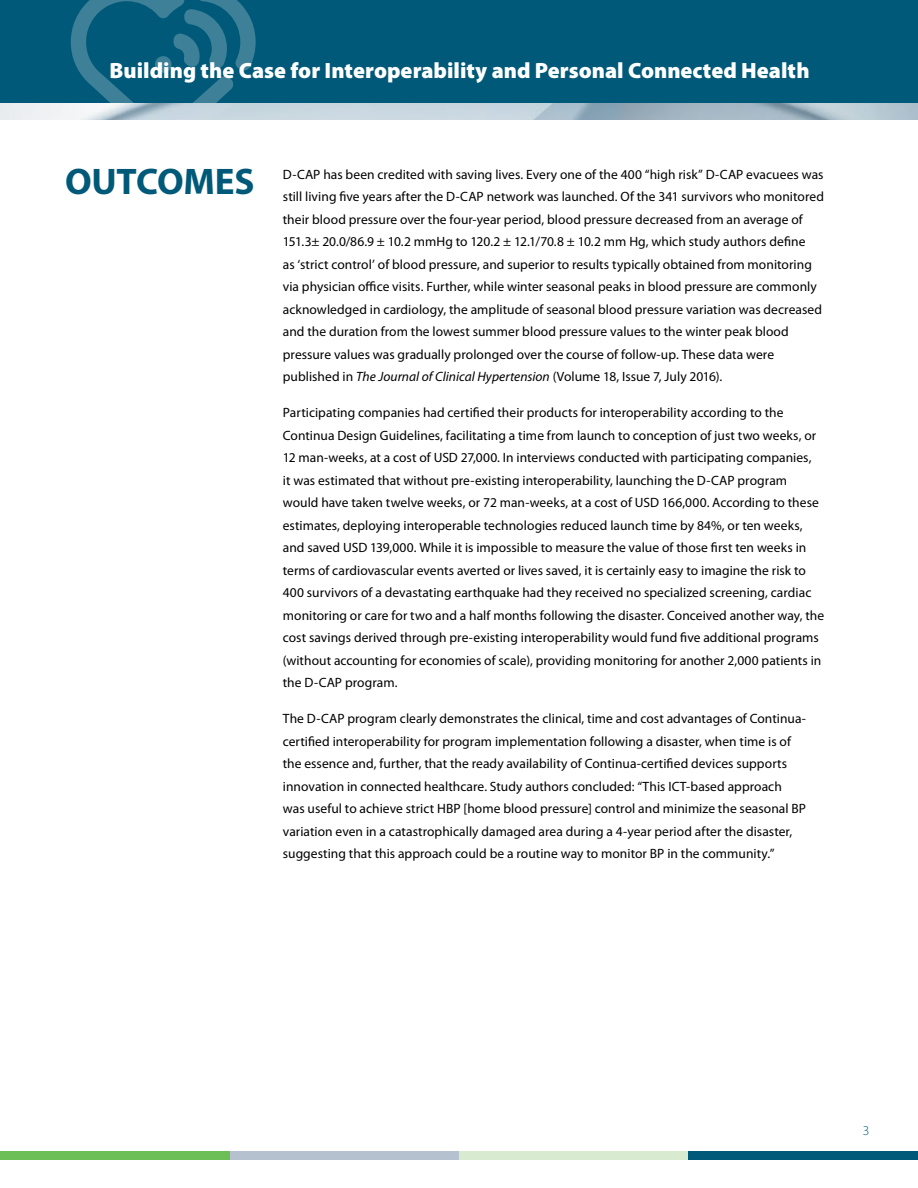
<style>
.page{position:relative;width:918px;height:1188px;background:#fff}
.page>*{position:absolute;margin:0;border:0;box-sizing:border-box;transform-origin:0 0}
.t1{font:700 37.2px "Myriad Pro";letter-spacing:-.01em;color:#005978}
.t2{font:900 22.2px "Myriad Pro";color:#fff}
.t3{font:13.5px/22.5px "Myriad Pro";letter-spacing:.005em;color:#000}
.t4{font:300 13.5px "Myriad Pro";color:#005978}
.s1{font-style:italic}
</style>
<div class="page">
<div style="left:0;top:0;width:918px;height:103px;background:#005978"></div>
<svg style="left:71px;top:0;width:185px;height:103px"></svg>
<div style="left:230px;top:1151px;width:229px;height:9px;background:#b5c1ce"></div>
<div style="left:459px;top:1151px;width:229px;height:9px;background:#d8ebd0"></div>
<div style="left:0;top:1151px;width:230px;height:9px;background:#6cbf56"></div>
<div style="left:688px;top:1151px;width:230px;height:9px;background:#005978"></div>
<h2 class="t2" style="left:110px;top:58px;width:702px">Building the Case for Interoperability and Personal Connected Health</h2>
<h1 class="t1" style="left:65px;top:160px;width:191px">OUTCOMES</h1>
<p class="t3" style="left:283px;top:163px;width:543px">D-CAP has been credited with saving lives. Every one of the 400 “high risk” D-CAP evacuees was still living five years after the D-CAP network was launched. Of the 341 survivors who monitored their blood pressure over the four-year period, blood pressure decreased from an average of 151.3± 20.0/86.9 ± 10.2 mmHg to 120.2 ± 12.1/70.8 ± 10.2 mm Hg, which study authors define<br>as ‘strict control’ of blood pressure, and superior to results typically obtained from monitoring via physician office visits. Further, while winter seasonal peaks in blood pressure are commonly acknowledged in cardiology, the amplitude of seasonal blood pressure variation was decreased and the duration from the lowest summer blood pressure values to the winter peak blood pressure values was gradually prolonged over the course of follow-up. These data were published in <span class="s1">The Journal of Clinical Hypertension</span> (Volume 18, Issue 7, July 2016).</p>
<p class="t3" style="left:283px;top:402px;width:543px">Participating companies had certified their products for interoperability according to the Continua Design Guidelines, facilitating a time from launch to conception of just two weeks, or 12 man-weeks, at a cost of USD 27,000. In interviews conducted with participating companies,<br>it was estimated that without pre-existing interoperability, launching the D-CAP program would have taken twelve weeks, or 72 man-weeks, at a cost of USD 166,000. According to these estimates, deploying interoperable technologies reduced launch time by 84%, or ten weeks, and saved USD 139,000. While it is impossible to measure the value of those first ten weeks in terms of cardiovascular events averted or lives saved, it is certainly easy to imagine the risk to 400 survivors of a devastating earthquake had they received no specialized screening, cardiac monitoring or care for two and a half months following the disaster. Conceived another way, the cost savings derived through pre-existing interoperability would fund five additional programs (without accounting for economies of scale), providing monitoring for another 2,000 patients in the D-CAP program.</p>
<p class="t3" style="left:283px;top:708px;width:525px">The D-CAP program clearly demonstrates the clinical, time and cost advantages of Continua&shy;certified interoperability for program implementation following a disaster, when time is of the essence and, further, that the ready availability of Continua-certified devices supports innovation in connected healthcare. Study authors concluded: “This ICT-based approach was useful to achieve strict HBP [home blood pressure] control and minimize the seasonal BP variation even in a catastrophically damaged area during a 4-year period after the disaster, suggesting that this approach could be a routine way to monitor BP in the community.”</p>
<p class="t4" style="left:863px;top:1124px;width:8px">3</p>
</div>
